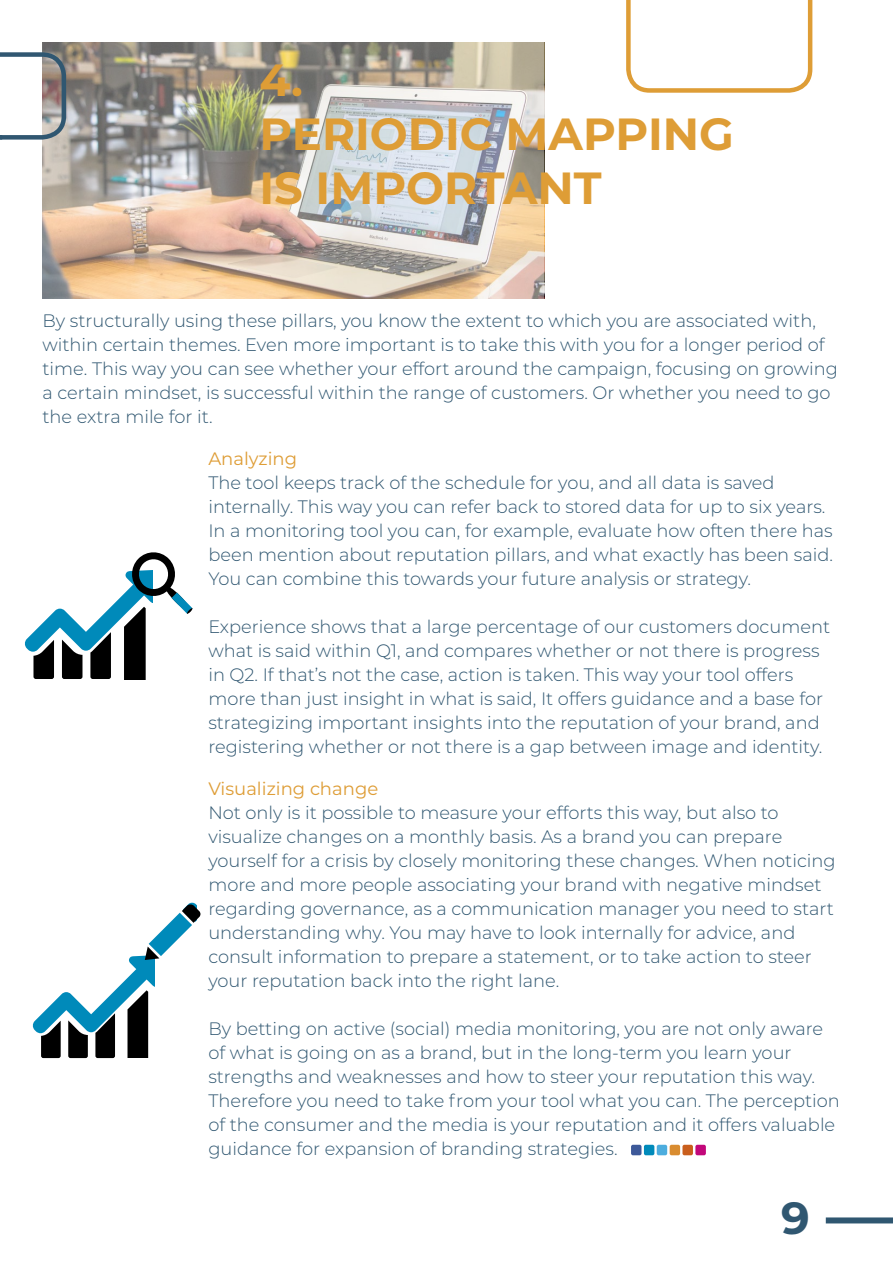
<style>
.page{position:relative;width:893px;height:1263px;background:#fff}
.page>*{position:absolute;margin:0;border:0;box-sizing:border-box;transform-origin:0 0}
.t1{font:700 45px/54px "Montserrat";color:#de9d36}
.t2{font:700 45px "Montserrat";color:#305771}
.t3{font:300 18px/24px "Montserrat";color:#305771}
.t4{font:18px "Montserrat";color:#de9d36}
</style>
<div class="page">
<img style="left:43px;top:43px;width:501px;height:256px">
<svg style="left:626px;top:0;width:186px;height:93px"></svg>
<svg style="left:0;top:50px;width:68px;height:92px"></svg>
<svg style="left:25px;top:552px;width:168px;height:127px"></svg>
<svg style="left:33px;top:902px;width:168px;height:156px"></svg>
<div style="left:826px;top:1217px;width:67px;height:6px;background:#305771"></div>
<div style="left:631px;top:1145px;width:10px;height:10px;background:#3d5999;border-radius:2px"></div>
<div style="left:644px;top:1145px;width:10px;height:10px;background:#008aba;border-radius:2px"></div>
<div style="left:657px;top:1145px;width:10px;height:10px;background:#4dadde;border-radius:2px"></div>
<div style="left:670px;top:1145px;width:10px;height:10px;background:#d98c30;border-radius:2px"></div>
<div style="left:682px;top:1145px;width:11px;height:10px;background:#c95e1c;border-radius:2px"></div>
<div style="left:695px;top:1145px;width:11px;height:10px;background:#c2087a;border-radius:2px"></div>
<h1 class="t1" style="left:259px;top:51px;width:476px">4.<br>PERIODIC MAPPING<br>IS IMPORTANT</h1>
<p class="t3" style="left:43px;top:308px;width:797px">By structurally using these pillars, you know the extent to which you are associated with, within certain themes. Even more important is to take this with you for a longer period of time. This way you can see whether your effort around the campaign, focusing on growing a certain mindset, is successful within the range of customers. Or whether you need to go the extra mile for it.</p>
<p class="t4" style="left:208px;top:446px;width:90px">Analyzing</p>
<p class="t3" style="left:208px;top:470px;width:626px">The tool keeps track of the schedule for you, and all data is saved internally. This way you can refer back to stored data for up to six years.<br>In a monitoring tool you can, for example, evaluate how often there has been mention about reputation pillars, and what exactly has been said.<br>You can combine this towards your future analysis or strategy.</p>
<p class="t3" style="left:208px;top:614px;width:623px">Experience shows that a large percentage of our customers document what is said within Q1, and compares whether or not there is progress in Q2. If that’s not the case, action is taken. This way your tool offers more than just insight in what is said, It offers guidance and a base for strategizing important insights into the reputation of your brand, and registering whether or not there is a gap between image and identity.</p>
<p class="t4" style="left:208px;top:776px;width:171px">Visualizing change</p>
<p class="t3" style="left:208px;top:800px;width:629px">Not only is it possible to measure your efforts this way, but also to visualize changes on a monthly basis. As a brand you can prepare yourself for a crisis by closely monitoring these changes. When noticing more and more people associating your brand with negative mindset regarding governance, as a communication manager you need to start understanding why. You may have to look internally for advice, and consult information to prepare a statement, or to take action to steer your reputation back into the right lane.</p>
<p class="t3" style="left:208px;top:1016px;width:633px">By betting on active (social) media monitoring, you are not only aware of what is going on as a brand, but in the long-term you learn your strengths and weaknesses and how to steer your reputation this way.<br>Therefore you need to take from your tool what you can. The perception of the consumer and the media is your reputation and it offers valuable guidance for expansion of branding strategies.</p>
<h1 class="t2" style="left:781px;top:1186px;width:30px">9</h1>
</div>
